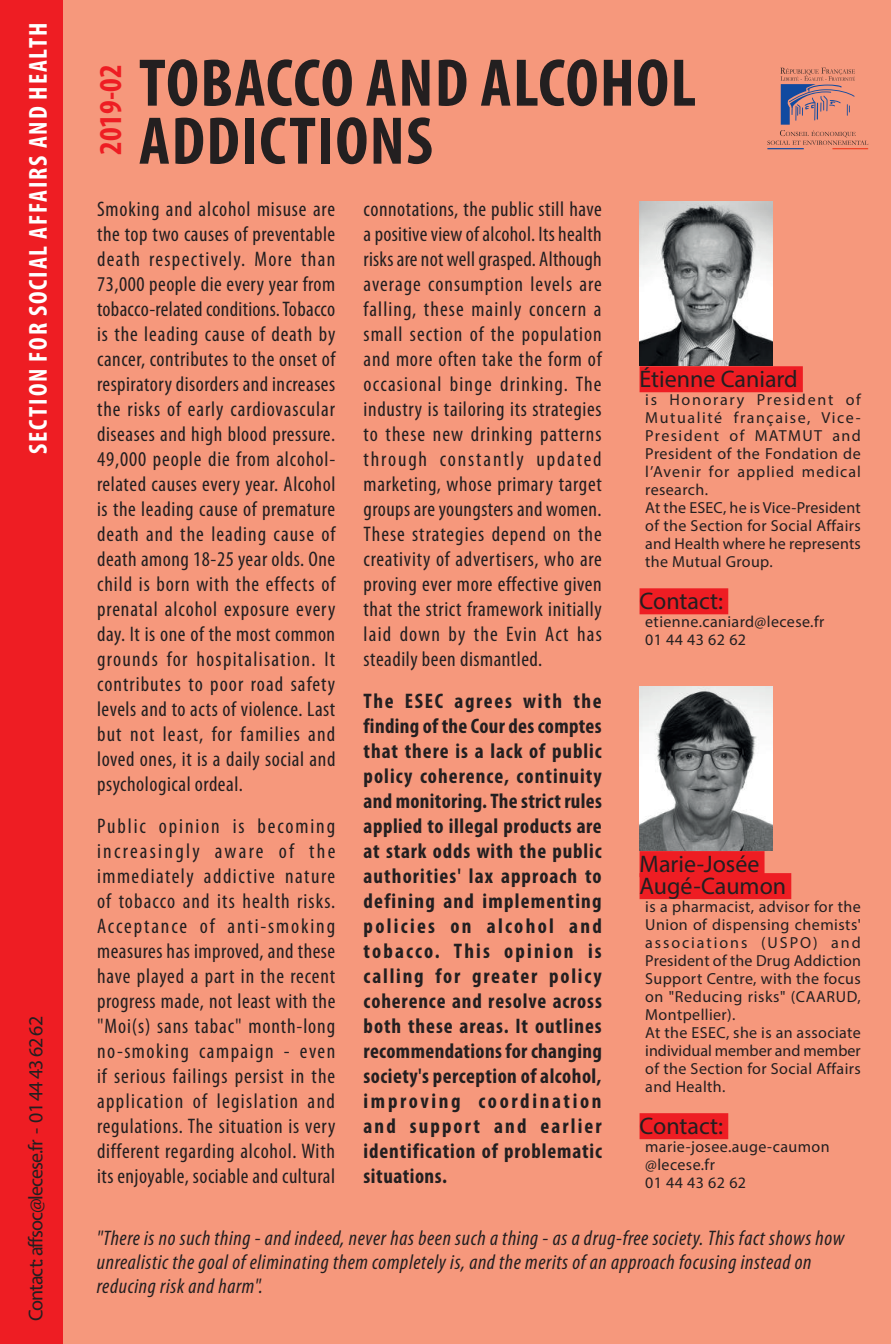
<style>
.page{position:relative;width:891px;height:1344px;background:#fff}
.page>*{position:absolute;margin:0;border:0;box-sizing:border-box;transform-origin:0 0}
.Titre_sur_4_et_5_lig{font:700 condensed 68px "Myriad Pro";letter-spacing:.02em;color:#231f20}
.t1{font:700 condensed 32px "Myriad Pro";color:#ee1d23}
.denomination_section{font:700 condensed 26px "Myriad Pro";letter-spacing:.07em;color:#fff}
.rapporteur{font:24px/22px "Myriad Pro";color:#231f20}
.constat_alinéa_lettr{font:condensed 21.2px/25px "Myriad Pro";letter-spacing:.025em;color:#231f20;text-align:justify}
.constat_alinéa_lettr-2{font:700 condensed 21.2px/25px "Myriad Pro";letter-spacing:.04em;color:#231f20;text-align:justify}
.constat_alinéa_lettr-3{font:italic condensed 21.2px/24px "Myriad Pro";letter-spacing:.03em;color:#231f20}
.contact_section_donn{font:20px "Myriad Pro";letter-spacing:-.05em;color:#231f20}
.contact_section_donn-2{font:16px/18px "Myriad Pro";letter-spacing:.025em;color:#231f20;text-align:justify}
</style>
<div class="page">
<div style="left:63px;top:0;width:827px;height:1344px;background:#f6987c"></div>
<hr style="left:767px;top:148px;width:36px;height:1px;background:#114aa0">
<hr style="left:832px;top:148px;width:35px;height:1px;background:#ef3e22">
<svg style="left:767px;top:68px;width:100px;height:77px;background:#d38a7c"></svg>
<div style="left:639px;top:366px;width:163px;height:26px;background:#ee1d23"></div>
<div style="left:639px;top:588px;width:89px;height:26px;background:#ee1d23"></div>
<img style="left:639px;top:201px;width:133px;height:164px">
<div style="left:639px;top:851px;width:125px;height:26px;background:#ee1d23"></div>
<div style="left:639px;top:873px;width:151px;height:26px;background:#ee1d23"></div>
<div style="left:639px;top:1113px;width:89px;height:26px;background:#ee1d23"></div>
<img style="left:639px;top:686px;width:133px;height:164px">
<div style="left:0;top:0;width:63px;height:1344px;background:#ee1d23"></div>
<p class="denomination_section" style="left:22px;top:454px;width:432px;rotate:-90deg">SECTION FOR SOCIAL AFFAIRS AND HEALTH</p>
<p class="contact_section_donn" style="left:23px;top:1321px;width:307px;rotate:-90deg">Contact: affsoc@lecese.fr - 01 44 43 62 62</p>
<p class="Titre_sur_4_et_5_lig" style="left:139px;top:40px;width:558px">TOBACCO AND ALCOHOL</p>
<p class="t1" style="left:90px;top:155px;width:92px;rotate:-90deg">2019-02</p>
<p class="Titre_sur_4_et_5_lig" style="left:139px;top:98px;width:295px">ADDICTIONS</p>
<p class="constat_alinéa_lettr" style="left:97px;top:196px;width:240px">Smoking and alcohol misuse are the top two causes of preventable death respectively. More than 73,000 people die every year from tobacco-related conditions. Tobacco is the leading cause of death by cancer, contributes to the onset of respiratory disorders and increases the risks of early cardiovascular diseases and high blood pressure.<br>49,000 people die from alcohol&shy;related causes every year. Alcohol is the leading cause of premature death and the leading cause of death among 18-25 year olds. One child is born with the effects of prenatal alcohol exposure every day. It is one of the most common grounds for hospitalisation. It contributes to poor road safety levels and to acts of violence. Last but not least, for families and loved ones, it is a daily social and psychological ordeal.</p>
<p class="constat_alinéa_lettr" style="left:97px;top:813px;width:240px">Public opinion is becoming increasingly aware of the immediately addictive nature of tobacco and its health risks.<br>Acceptance of anti-smoking measures has improved, and these have played a part in the recent progress made, not least with the "Moi(s) sans tabac" month-long no-smoking campaign - even if serious failings persist in the application of legislation and regulations. The situation is very different regarding alcohol. With its enjoyable, sociable and cultural</p>
<p class="constat_alinéa_lettr" style="left:363px;top:196px;width:240px">connotations, the public still have a positive view of alcohol. Its health risks are not well grasped. Although average consumption levels are falling, these mainly concern a small section of the population and more often take the form of occasional binge drinking. The industry is tailoring its strategies to these new drinking patterns through constantly updated marketing, whose primary target groups are youngsters and women.<br>These strategies depend on the creativity of advertisers, who are proving ever more effective given that the strict framework initially laid down by the Evin Act has steadily been dismantled.</p>
<p class="constat_alinéa_lettr-2" style="left:363px;top:688px;width:240px">The ESEC agrees with the finding of the Cour des comptes that there is a lack of public policy coherence, continuity and monitoring. The strict rules applied to illegal products are at stark odds with the public authorities' lax approach to defining and implementing policies on alcohol and tobacco. This opinion is calling for greater policy coherence and resolve across both these areas. It outlines recommendations for changing society's perception of alcohol, improving coordination and support and earlier identification of problematic situations.</p>
<p class="rapporteur" style="left:639px;top:368px;width:160px">Étienne Caniard</p>
<p class="contact_section_donn-2" style="left:645px;top:391px;width:217px">is Honorary President of Mutualité française, Vice-President of MATMUT and President of the Fondation de l’Avenir for applied medical research.</p>
<p class="contact_section_donn-2" style="left:645px;top:499px;width:217px">At the ESEC, he is Vice-President of the Section for Social Affairs and Health where he represents the Mutual Group.</p>
<p class="rapporteur" style="left:639px;top:590px;width:85px">Contact:</p>
<p class="contact_section_donn-2" style="left:645px;top:613px;width:180px">etienne.caniard@lecese.fr</p>
<p class="contact_section_donn-2" style="left:645px;top:631px;width:102px">01 44 43 62 62</p>
<p class="rapporteur" style="left:639px;top:852px;width:148px">Marie-Josée<br>Augé-Caumon</p>
<p class="contact_section_donn-2" style="left:645px;top:897px;width:217px">is a pharmacist, advisor for the Union of dispensing chemists' associations (USPO) and President of the Drug Addiction Support Centre, with the focus on "Reducing risks" (CAARUD, Montpellier).</p>
<p class="contact_section_donn-2" style="left:645px;top:1023px;width:217px">At the ESEC, she is an associate individual member and member of the Section for Social Affairs and Health.</p>
<p class="rapporteur" style="left:639px;top:1114px;width:85px">Contact:</p>
<p class="contact_section_donn-2" style="left:645px;top:1137px;width:186px">marie-josee.auge-caumon @lecese.fr</p>
<p class="contact_section_donn-2" style="left:645px;top:1173px;width:102px">01 44 43 62 62</p>
<p class="constat_alinéa_lettr-3" style="left:97px;top:1225px;width:748px">"There is no such thing - and indeed, never has been such a thing - as a drug-free society. This fact shows how unrealistic the goal of eliminating them completely is, and the merits of an approach focusing instead on reducing risk and harm".</p>
</div>
